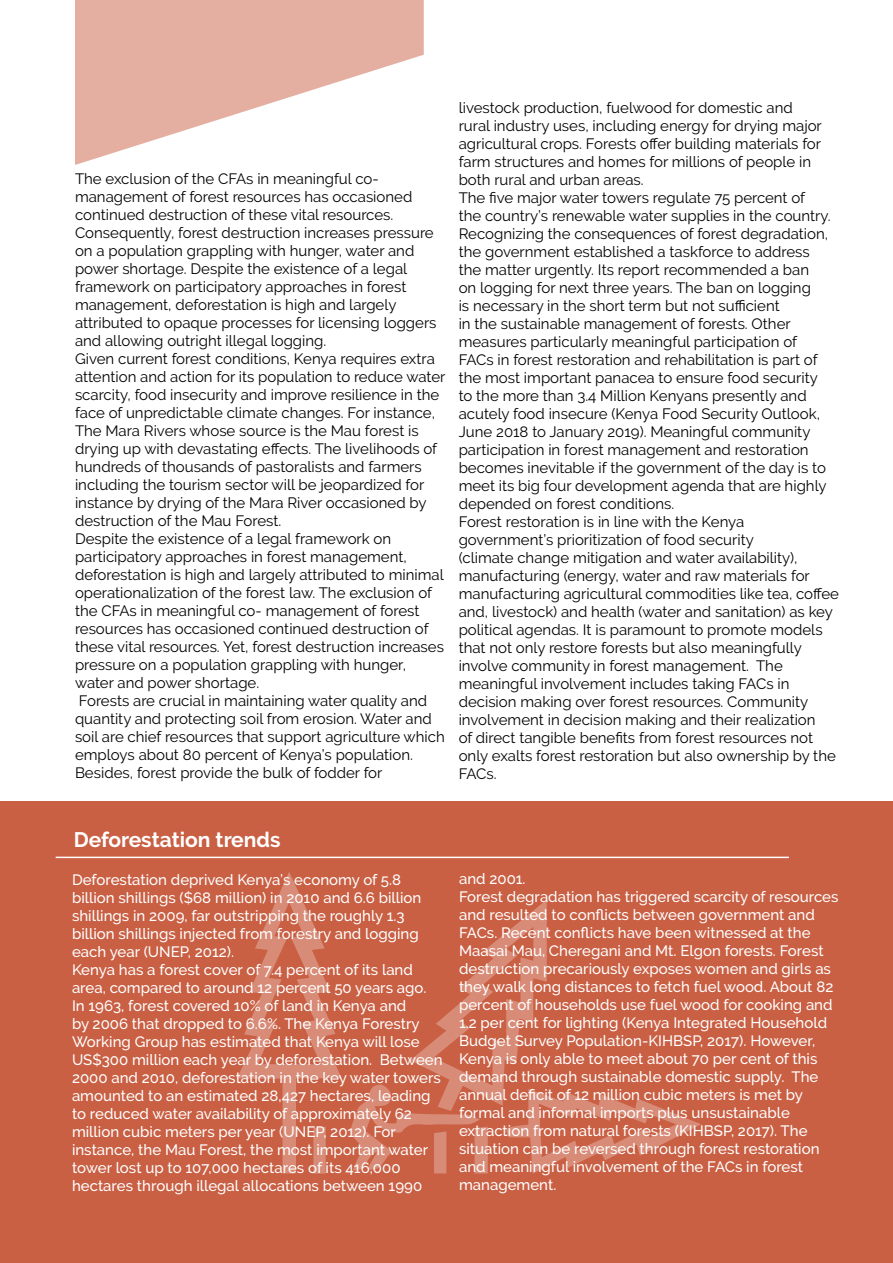
<style>
.page{position:relative;width:893px;height:1263px;background:#fff}
.page>*{position:absolute;margin:0;border:0;box-sizing:border-box;transform-origin:0 0}
.t1{font:700 21px "Raleway";color:#fff}
.t2{font:15px/18px "Raleway";color:#000}
.t3{font:500 15px/18px "Raleway";color:#fff}
</style>
<div class="page">
<svg style="left:75px;top:0;width:349px;height:165px;fill:#e4afa1"></svg>
<div style="left:0;top:802px;width:893px;height:461px;background:#c95f43"></div>
<hr style="left:56px;top:857px;width:733px;height:1px;background:#fff">
<svg style="left:238px;top:872px;width:463px;height:302px"></svg>
<p class="t2" style="left:75px;top:170px;width:372px">The exclusion of the CFAs in meaningful co&shy;management of forest resources has occasioned continued destruction of these vital resources.<br>Consequently, forest destruction increases pressure on a population grappling with hunger, water and power shortage. Despite the existence of a legal framework on participatory approaches in forest management, deforestation is high and largely attributed to opaque processes for licensing loggers and allowing outright illegal logging.<br>Given current forest conditions, Kenya requires extra attention and action for its population to reduce water scarcity, food insecurity and improve resilience in the face of unpredictable climate changes. For instance, The Mara Rivers whose source is the Mau forest is drying up with devastating effects. The livelihoods of hundreds of thousands of pastoralists and farmers including the tourism sector will be jeopardized for instance by drying of the Mara River occasioned by destruction of the Mau Forest.<br>Despite the existence of a legal framework on participatory approaches in forest management, deforestation is high and largely attributed to minimal operationalization of the forest law. The exclusion of the CFAs in meaningful co- management of forest resources has occasioned continued destruction of these vital resources. Yet, forest destruction increases pressure on a population grappling with hunger, water and power shortage.<br>Forests are crucial in maintaining water quality and quantity and protecting soil from erosion. Water and soil are chief resources that support agriculture which employs about 80 percent of Kenya’s population.<br>Besides, forest provide the bulk of fodder for</p>
<p class="t2" style="left:459px;top:99px;width:382px">livestock production, fuelwood for domestic and<br>rural industry uses, including energy for drying major agricultural crops. Forests offer building materials for farm structures and homes for millions of people in both rural and urban areas.<br>The five major water towers regulate 75 percent of<br>the country’s renewable water supplies in the country.<br>Recognizing the consequences of forest degradation, the government established a taskforce to address<br>the matter urgently. Its report recommended a ban<br>on logging for next three years. The ban on logging<br>is necessary in the short term but not sufficient<br>in the sustainable management of forests. Other measures particularly meaningful participation of<br>FACs in forest restoration and rehabilitation is part of the most important panacea to ensure food security<br>to the more than 3.4 Million Kenyans presently and acutely food insecure (Kenya Food Security Outlook, June 2018 to January 2019). Meaningful community participation in forest management and restoration becomes inevitable if the government of the day is to meet its big four development agenda that are highly depended on forest conditions.<br>Forest restoration is in line with the Kenya government’s prioritization of food security<br>(climate change mitigation and water availability), manufacturing (energy, water and raw materials for manufacturing agricultural commodities like tea, coffee and, livestock) and health (water and sanitation) as key political agendas. It is paramount to promote models that not only restore forests but also meaningfully involve community in forest management. The meaningful involvement includes taking FACs in decision making over forest resources. Community involvement in decision making and their realization<br>of direct tangible benefits from forest resources not only exalts forest restoration but also ownership by the FACs.</p>
<h1 class="t1" style="left:74px;top:828px;width:208px">Deforestation trends</h1>
<p class="t3" style="left:72px;top:871px;width:372px">Deforestation deprived Kenya’s economy of 5.8 billion shillings ($68 million) in 2010 and 6.6 billion shillings in 2009, far outstripping the roughly 1.3 billion shillings injected from forestry and logging each year (UNEP, 2012).<br>Kenya has a forest cover of 7.4 percent of its land area, compared to around 12 percent 50 years ago.<br>In 1963, forest covered 10% of land in Kenya and<br>by 2006 that dropped to 6.6%. The Kenya Forestry Working Group has estimated that Kenya will lose US$300 million each year by deforestation. Between 2000 and 2010, deforestation in the key water towers amounted to an estimated 28,427 hectares, leading to reduced water availability of approximately 62 million cubic meters per year (UNEP, 2012). For instance, the Mau Forest, the most important water tower lost up to 107,000 hectares of its 416,000 hectares through illegal allocations between 1990</p>
<p class="t3" style="left:459px;top:869px;width:381px">and 2001.<br>Forest degradation has triggered scarcity of resources and resulted to conflicts between government and FACs. Recent conflicts have been witnessed at the Maasai Mau, Cheregani and Mt. Elgon forests. Forest destruction precariously exposes women and girls as they walk long distances to fetch fuel wood. About 82 percent of households use fuel wood for cooking and 1.2 per cent for lighting (Kenya Integrated Household Budget Survey Population-KIHBSP, 2017). However, Kenya is only able to meet about 70 per cent of this demand through sustainable domestic supply. The annual deficit of 12 million cubic meters is met by formal and informal imports plus unsustainable extraction from natural forests (KIHBSP, 2017). The situation can be reversed through forest restoration and meaningful involvement of the FACs in forest management.</p>
</div>
